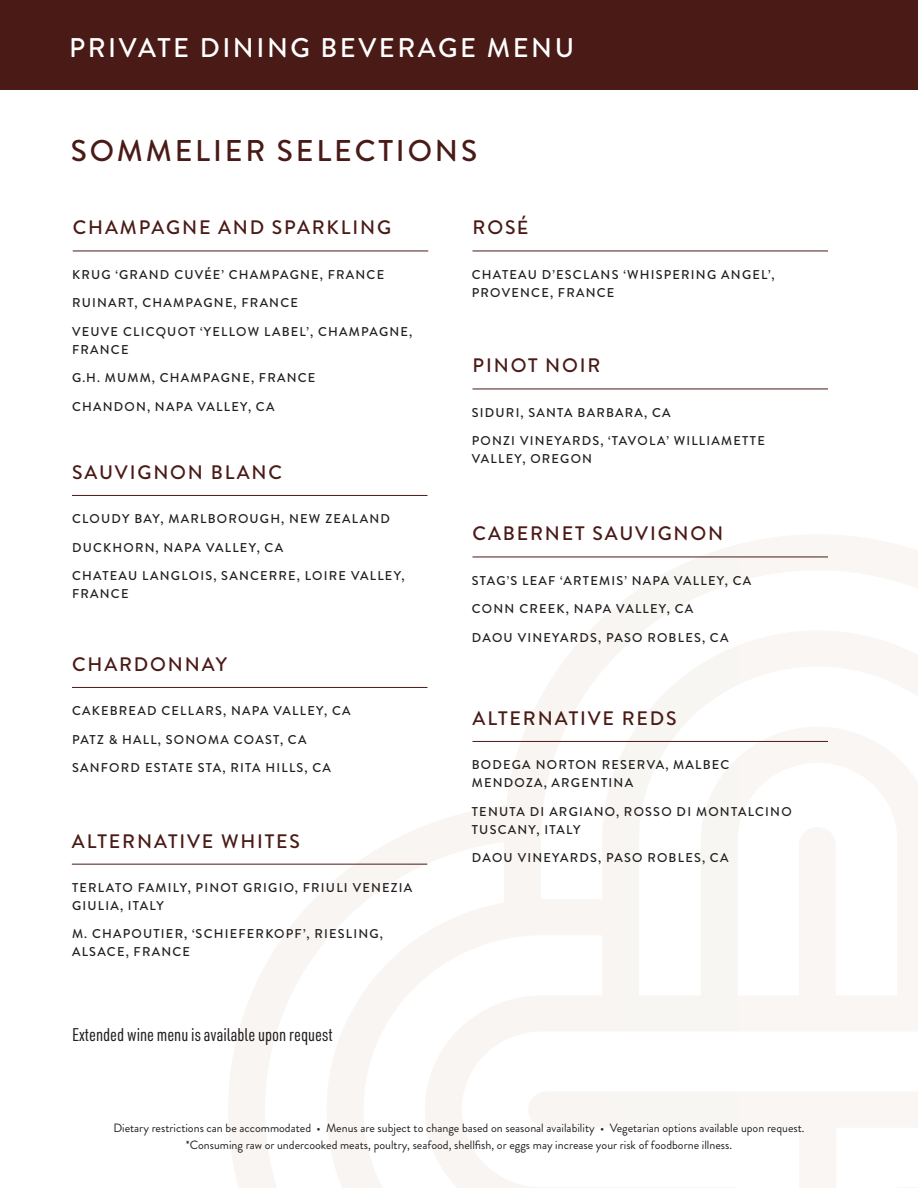
<style>
.page{position:relative;width:918px;height:1188px;background:#fff}
.page>*{position:absolute;margin:0;border:0;box-sizing:border-box;transform-origin:0 0}
.dish_title{font:500 30px "Brandon Grotesque";letter-spacing:.095em;color:#4a1a16}
.dish_title-2{font:500 27px "Brandon Grotesque";letter-spacing:.095em;color:#fff}
.medium_section_title{font:500 19.5px "Brandon Grotesque";letter-spacing:.095em;color:#4a1a16}
.t1{font:18px "URWDIN Cond";color:#231f20}
.dish_title-3{font:500 12.75px/18px "Brandon Grotesque";letter-spacing:.095em;color:#231f20}
.chef_info{font:12px "Brandon Grotesque";color:#231f20}
.s1{font-family:"Neutra Text Demi Alt";font-weight:400}
</style>
<div class="page">
<div style="left:0;top:0;width:918px;height:90px;background:#4a1a16"></div>
<hr style="left:73px;top:251px;width:355px;height:1px;background:#4a1a16">
<hr style="left:72px;top:864px;width:355px;height:1px;background:#4a1a16">
<hr style="left:72px;top:495px;width:356px;height:1px;background:#4a1a16">
<hr style="left:472px;top:251px;width:356px;height:1px;background:#4a1a16">
<hr style="left:72px;top:687px;width:356px;height:1px;background:#4a1a16">
<hr style="left:472px;top:389px;width:356px;height:1px;background:#4a1a16">
<hr style="left:472px;top:557px;width:356px;height:1px;background:#4a1a16">
<hr style="left:472px;top:741px;width:356px;height:1px;background:#4a1a16">
<p class="dish_title-2" style="left:69px;top:29px;width:507px">PRIVATE DINING BEVERAGE MENU</p>
<p class="dish_title" style="left:71px;top:130px;width:408px">SOMMELIER SELECTIONS</p>
<p class="medium_section_title" style="left:73px;top:214px;width:320px">CHAMPAGNE AND SPARKLING</p>
<p class="dish_title-3" style="left:72px;top:266px;width:314px">KRUG ‘GRAND CUV<span class="s1">É</span>E’ CHAMPAGNE, FRANCE</p>
<p class="dish_title-3" style="left:72px;top:294px;width:227px">RUINART, CHAMPAGNE, FRANCE</p>
<p class="dish_title-3" style="left:72px;top:323px;width:342px">VEUVE CLICQUOT ‘YELLOW LABEL’, CHAMPAGNE,<br>FRANCE</p>
<p class="dish_title-3" style="left:72px;top:369px;width:245px">G.H. MUMM, CHAMPAGNE, FRANCE</p>
<p class="dish_title-3" style="left:72px;top:398px;width:204px">CHANDON, NAPA VALLEY, CA</p>
<p class="medium_section_title" style="left:72px;top:459px;width:212px">SAUVIGNON BLANC</p>
<p class="dish_title-3" style="left:72px;top:510px;width:319px">CLOUDY BAY, MARLBOROUGH, NEW ZEALAND</p>
<p class="dish_title-3" style="left:72px;top:539px;width:213px">DUCKHORN, NAPA VALLEY, CA</p>
<p class="dish_title-3" style="left:72px;top:567px;width:334px">CHATEAU LANGLOIS, SANCERRE, LOIRE VALLEY,<br>FRANCE</p>
<p class="medium_section_title" style="left:72px;top:651px;width:156px">CHARDONNAY</p>
<p class="dish_title-3" style="left:72px;top:702px;width:280px">CAKEBREAD CELLARS, NAPA VALLEY, CA</p>
<p class="dish_title-3" style="left:72px;top:731px;width:236px">PATZ &amp; HALL, SONOMA COAST, CA</p>
<p class="dish_title-3" style="left:72px;top:759px;width:260px">SANFORD ESTATE STA, RITA HILLS, CA</p>
<p class="medium_section_title" style="left:72px;top:827px;width:230px">ALTERNATIVE WHITES</p>
<p class="dish_title-3" style="left:72px;top:879px;width:342px">TERLATO FAMILY, PINOT GRIGIO, FRIULI VENEZIA<br>GIULIA, ITALY</p>
<p class="dish_title-3" style="left:72px;top:925px;width:312px">M. CHAPOUTIER, ‘SCHIEFERKOPF’, RIESLING,<br>ALSACE, FRANCE</p>
<p class="t1" style="left:72px;top:1022px;width:262px">Extended wine menu is available upon request</p>
<p class="medium_section_title" style="left:473px;top:214px;width:58px">ROS<span class="s1">É</span></p>
<p class="dish_title-3" style="left:472px;top:266px;width:304px">CHATEAU D’ESCLANS ‘WHISPERING ANGEL’,<br>PROVENCE, FRANCE</p>
<p class="medium_section_title" style="left:473px;top:352px;width:129px">PINOT NOIR</p>
<p class="dish_title-3" style="left:472px;top:404px;width:200px">SIDURI, SANTA BARBARA, CA</p>
<p class="dish_title-3" style="left:472px;top:432px;width:295px">PONZI VINEYARDS, ‘TAVOLA’ WILLIAMETTE<br>VALLEY, OREGON</p>
<p class="medium_section_title" style="left:473px;top:520px;width:252px">CABERNET SAUVIGNON</p>
<p class="dish_title-3" style="left:472px;top:572px;width:281px">STAG’S LEAF ‘ARTEMIS’ NAPA VALLEY, CA</p>
<p class="dish_title-3" style="left:472px;top:600px;width:223px">CONN CREEK, NAPA VALLEY, CA</p>
<p class="dish_title-3" style="left:472px;top:629px;width:258px">DAOU VINEYARDS, PASO ROBLES, CA</p>
<p class="medium_section_title" style="left:473px;top:705px;width:206px">ALTERNATIVE REDS</p>
<p class="dish_title-3" style="left:472px;top:756px;width:259px">BODEGA NORTON RESERVA, MALBEC<br>MENDOZA, ARGENTINA</p>
<p class="dish_title-3" style="left:472px;top:803px;width:321px">TENUTA DI ARGIANO, ROSSO DI MONTALCINO<br>TUSCANY, ITALY</p>
<p class="dish_title-3" style="left:472px;top:849px;width:258px">DAOU VINEYARDS, PASO ROBLES, CA</p>
<p class="chef_info" style="left:113px;top:1120px;width:693px">Dietary restrictions can be accommodated • Menus are subject to change based on seasonal availability • Vegetarian options available upon request.</p>
<p class="chef_info" style="left:186px;top:1136px;width:548px">*Consuming raw or undercooked meats, poultry, seafood, shellfish, or eggs may increase your risk of foodborne illness.</p>
</div>
